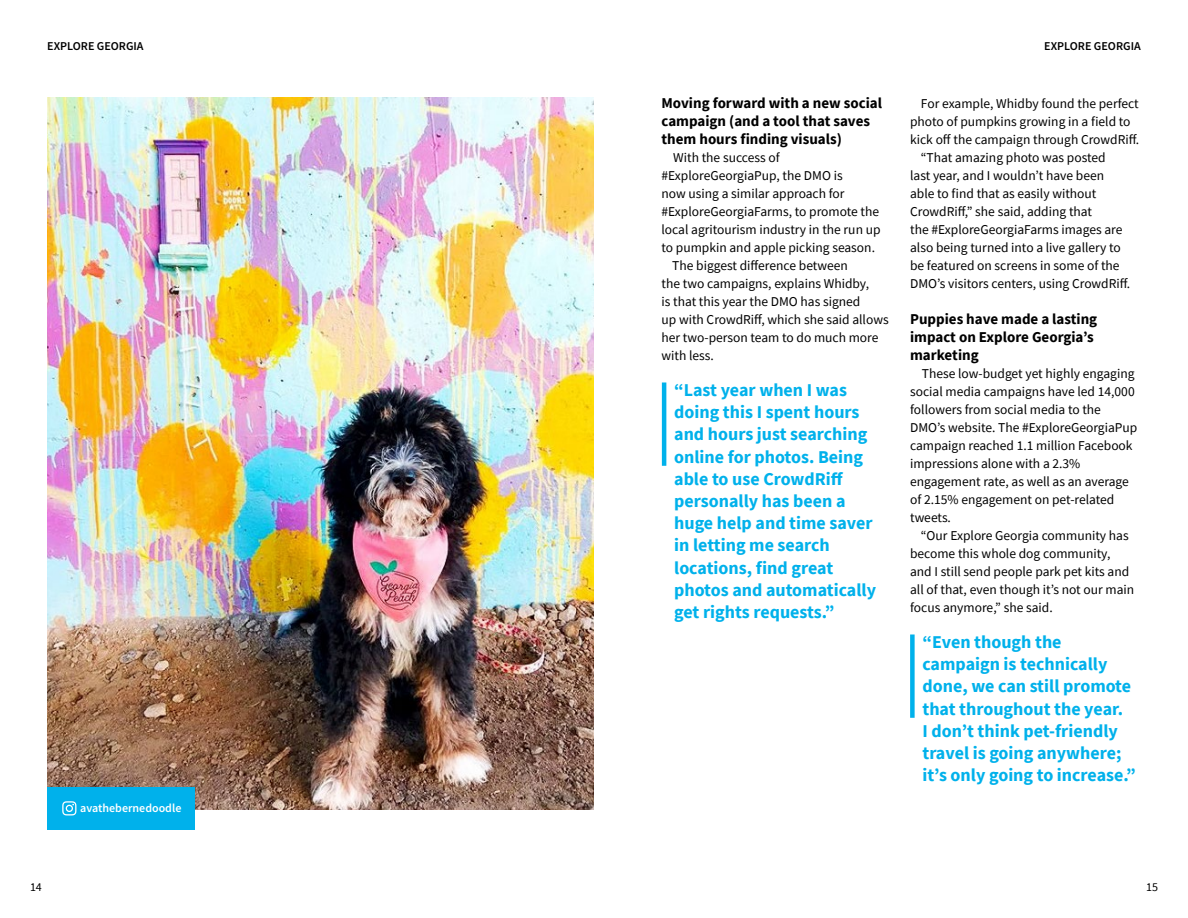
<style>
.page{position:relative;width:1188px;height:918px;background:#fff}
.page>*{position:absolute;margin:0;border:0;box-sizing:border-box;transform-origin:0 0}
.t1{font:700 18px/22.2px "Source Sans Pro";color:#00b1eb}
.t2{font:700 15px/18px "Source Sans Pro";color:#000}
.t3{font:13.5px/18px "Source Sans Pro";color:#000}
.t4{font:600 12px "Source Sans Pro";color:#000}
.t5{font:600 12px "Source Sans Pro";color:#fff}
.t6{font:12px "Source Sans Pro";color:#000}
</style>
<div class="page">
<hr style="left:662px;top:382px;width:4px;height:84px;background:#00b1eb">
<div style="left:910px;top:634px;width:5px;height:84px;background:#00b1eb"></div>
<img style="left:47px;top:98px;width:547px;height:712px">
<div style="left:47px;top:787px;width:148px;height:43px;background:#00b1eb"></div>
<svg style="left:62px;top:801px;width:14px;height:15px"></svg>
<p class="t4" style="left:47px;top:38px;width:98px">EXPLORE GEORGIA</p>
<p class="t5" style="left:80px;top:800px;width:103px">avathebernedoodle</p>
<p class="t2" style="left:662px;top:94px;width:222px">Moving forward with a new social campaign (and a tool that saves them hours finding visuals)</p>
<p class="t3" style="left:673px;top:148px;width:108px">With the success of</p>
<p class="t3" style="left:661px;top:166px;width:183px">#ExploreGeorgiaPup, the DMO is</p>
<p class="t3" style="left:661px;top:184px;width:185px">now using a similar approach for</p>
<p class="t3" style="left:661px;top:202px;width:219px">#ExploreGeorgiaFarms, to promote the</p>
<p class="t3" style="left:661px;top:220px;width:221px">local agritourism industry in the run up</p>
<p class="t3" style="left:661px;top:238px;width:215px">to pumpkin and apple picking season.</p>
<p class="t3" style="left:672px;top:256px;width:177px">The biggest difference between</p>
<p class="t3" style="left:661px;top:274px;width:209px">the two campaigns, explains Whidby,</p>
<p class="t3" style="left:661px;top:292px;width:200px">is that this year the DMO has signed</p>
<p class="t3" style="left:661px;top:310px;width:229px">up with CrowdRiff, which she said allows</p>
<p class="t3" style="left:661px;top:328px;width:219px">her two-person team to do much more</p>
<p class="t3" style="left:661px;top:346px;width:54px">with less.</p>
<p class="t1" style="left:674px;top:379px;width:203px">“Last year when I was doing this I spent hours and hours just searching online for photos. Being able to use CrowdRiff personally has been a huge help and time saver in letting me search locations, find great photos and automatically get rights requests.”</p>
<p class="t4" style="left:1044px;top:38px;width:98px">EXPLORE GEORGIA</p>
<p class="t3" style="left:921px;top:94px;width:219px">For example, Whidby found the perfect</p>
<p class="t3" style="left:910px;top:112px;width:222px">photo of pumpkins growing in a field to</p>
<p class="t3" style="left:910px;top:130px;width:231px">kick off the campaign through CrowdRiff.</p>
<p class="t3" style="left:921px;top:148px;width:186px">“That amazing photo was posted</p>
<p class="t3" style="left:910px;top:166px;width:196px">last year, and I wouldn’t have been</p>
<p class="t3" style="left:910px;top:184px;width:188px">able to find that as easily without</p>
<p class="t3" style="left:910px;top:202px;width:183px">CrowdRiff,” she said, adding that</p>
<p class="t3" style="left:910px;top:220px;width:214px">the #ExploreGeorgiaFarms images are</p>
<p class="t3" style="left:910px;top:238px;width:212px">also being turned into a live gallery to</p>
<p class="t3" style="left:910px;top:256px;width:211px">be featured on screens in some of the</p>
<p class="t3" style="left:910px;top:274px;width:222px">DMO’s visitors centers, using CrowdRiff.</p>
<p class="t2" style="left:910px;top:310px;width:189px">Puppies have made a lasting impact on Explore Georgia’s marketing</p>
<p class="t3" style="left:910px;top:365px;width:229px;text-indent:12px">These low-budget yet highly engaging social media campaigns have led 14,000 followers from social media to the DMO’s website. The #ExploreGeorgiaPup campaign reached 1.1 million Facebook impressions alone with a 2.3% engagement rate, as well as an average of 2.15% engagement on pet-related tweets.</p>
<p class="t3" style="left:910px;top:526px;width:226px;text-indent:11px">“Our Explore Georgia community has become this whole dog community, and I still send people park pet kits and all of that, even though it’s not our main focus anymore,” she said.</p>
<h1 class="t1" style="left:922px;top:631px;width:215px">“Even though the campaign is technically done, we can still promote that throughout the year.<br>I don’t think pet-friendly travel is going anywhere; it’s only going to increase.”</h1>
<p class="t6" style="left:30px;top:879px;width:13px">14</p>
<p class="t6" style="left:1146px;top:879px;width:13px">15</p>
</div>
